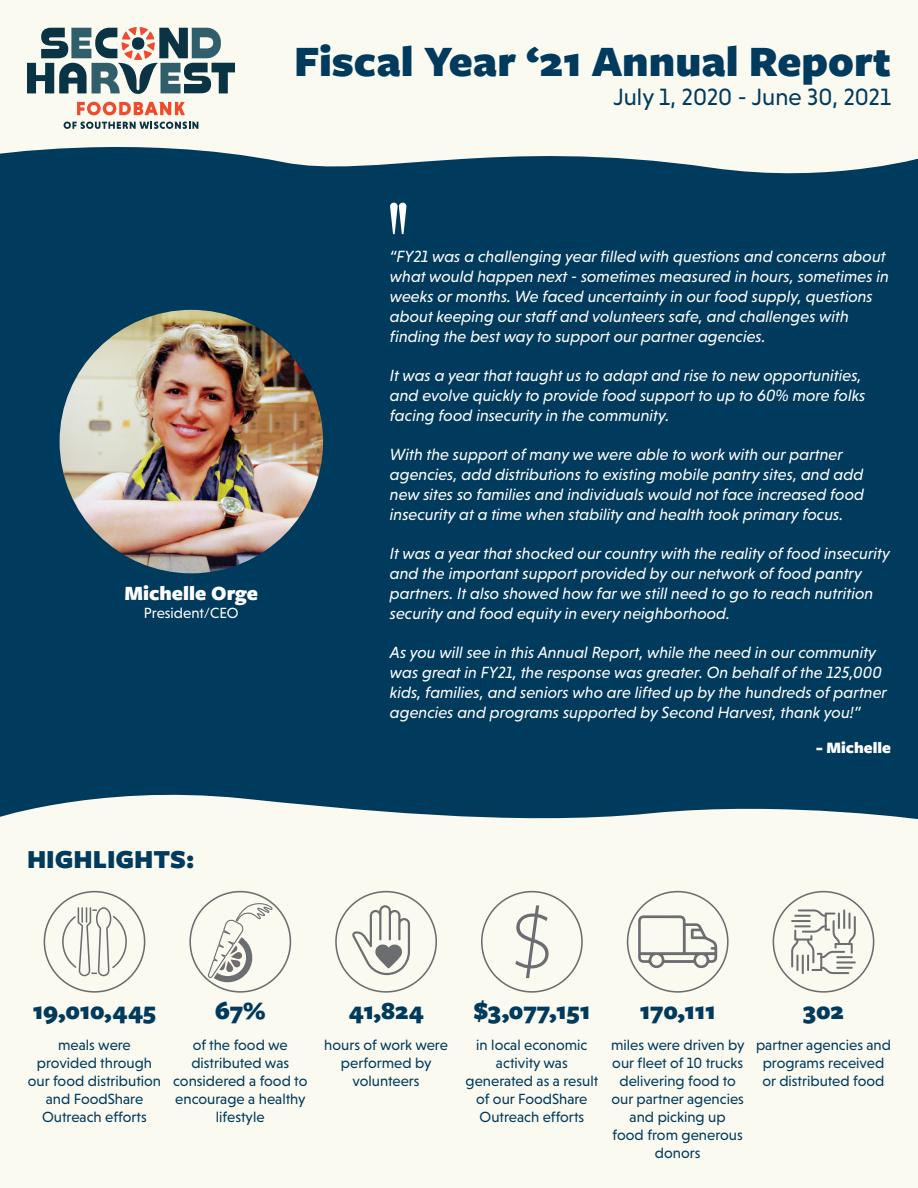
<style>
.page{position:relative;width:918px;height:1188px;background:#fbfaf0}
.page>*{position:absolute;margin:0;border:0;box-sizing:border-box;transform-origin:0 0}
.t1{font:900 45px "Freight Sans Pro";color:#003a5d}
.t2{font:900 27px "Freight Sans Pro";color:#003a5d}
.t3{font:900 25.5px "Freight Sans Pro";color:#003a5d}
.t4{font:24px "Niveau Grotesk";color:#003a5d}
.t5{font:900 21px "Freight Sans Pro";color:#fff}
.t6{font:italic 16.5px/19.8px "Niveau Grotesk";color:#fff}
.t7{font:900 16.5px "Freight Sans Pro";color:#fff}
.t8{font:15px/18px "Niveau Grotesk";color:#003a5d;text-align:center}
.t9{font:15px "Niveau Grotesk";color:#fff}
</style>
<div class="page">
<div style="left:0;top:147px;width:918px;height:673px;background:#003a5d"></div>
<img style="left:60px;top:310px;width:263px;height:263px;border-radius:132px">
<svg style="left:390px;top:203px;width:17px;height:31px"></svg>
<svg style="left:773px;top:891px;width:101px;height:102px"></svg>
<svg style="left:481px;top:891px;width:102px;height:102px"></svg>
<svg style="left:189px;top:891px;width:102px;height:102px"></svg>
<svg style="left:44px;top:891px;width:101px;height:102px"></svg>
<svg style="left:627px;top:891px;width:102px;height:102px"></svg>
<svg style="left:335px;top:891px;width:102px;height:102px"></svg>
<svg style="left:27px;top:27px;width:208px;height:67px"></svg>
<svg style="left:77px;top:102px;width:108px;height:13px"></svg>
<svg style="left:64px;top:122px;width:134px;height:7px"></svg>
<p class="t1" style="left:294px;top:30px;width:598px">Fiscal Year ‘21 Annual Report</p>
<p class="t4" style="left:613px;top:83px;width:279px">July 1, 2020 - June 30, 2021</p>
<p class="t5" style="left:124px;top:578px;width:135px">Michelle Orge</p>
<p class="t9" style="left:144px;top:604px;width:96px">President/CEO</p>
<p class="t2" style="left:27px;top:841px;width:169px">HIGHLIGHTS:</p>
<p class="t6" style="left:390px;top:247px;width:501px">“FY21 was a challenging year filled with questions and concerns about what would happen next - sometimes measured in hours, sometimes in weeks or months. We faced uncertainty in our food supply, questions about keeping our staff and volunteers safe, and challenges with finding the best way to support our partner agencies.</p>
<p class="t6" style="left:390px;top:366px;width:477px">It was a year that taught us to adapt and rise to new opportunities, and evolve quickly to provide food support to up to 60% more folks facing food insecurity in the community.</p>
<p class="t6" style="left:390px;top:445px;width:476px">With the support of many we were able to work with our partner agencies, add distributions to existing mobile pantry sites, and add new sites so families and individuals would not face increased food insecurity at a time when stability and health took primary focus.</p>
<p class="t6" style="left:390px;top:544px;width:502px">It was a year that shocked our country with the reality of food insecurity and the important support provided by our network of food pantry partners. It also showed how far we still need to go to reach nutrition security and food equity in every neighborhood.</p>
<p class="t6" style="left:390px;top:643px;width:499px">As you will see in this Annual Report, while the need in our community was great in FY21, the response was greater. On behalf of the 125,000 kids, families, and seniors who are lifted up by the hundreds of partner agencies and programs supported by Second Harvest, thank you!”</p>
<p class="t7" style="left:816px;top:736px;width:76px">- Michelle</p>
<p class="t3" style="left:33px;top:992px;width:125px">19,010,445</p>
<p class="t8" style="left:28px;top:1036px;width:135px">meals were provided through our food distribution and FoodShare<br>Outreach efforts</p>
<p class="t3" style="left:215px;top:992px;width:52px">67%</p>
<p class="t8" style="left:173px;top:1036px;width:136px">of the food we distributed was considered a food to encourage a healthy lifestyle</p>
<p class="t3" style="left:348px;top:992px;width:77px">41,824</p>
<p class="t8" style="left:324px;top:1036px;width:125px">hours of work were performed by volunteers</p>
<p class="t3" style="left:473px;top:992px;width:118px">$3,077,151</p>
<p class="t8" style="left:466px;top:1036px;width:134px">in local economic activity was generated as a result of our FoodShare<br>Outreach efforts</p>
<p class="t3" style="left:640px;top:992px;width:77px">170,111</p>
<p class="t8" style="left:611px;top:1036px;width:135px">miles were driven by our fleet of 10 trucks delivering food to our partner agencies and picking up<br>food from generous donors</p>
<p class="t3" style="left:803px;top:992px;width:42px">302</p>
<p class="t8" style="left:756px;top:1036px;width:137px">partner agencies and programs received or distributed food</p>
</div>
